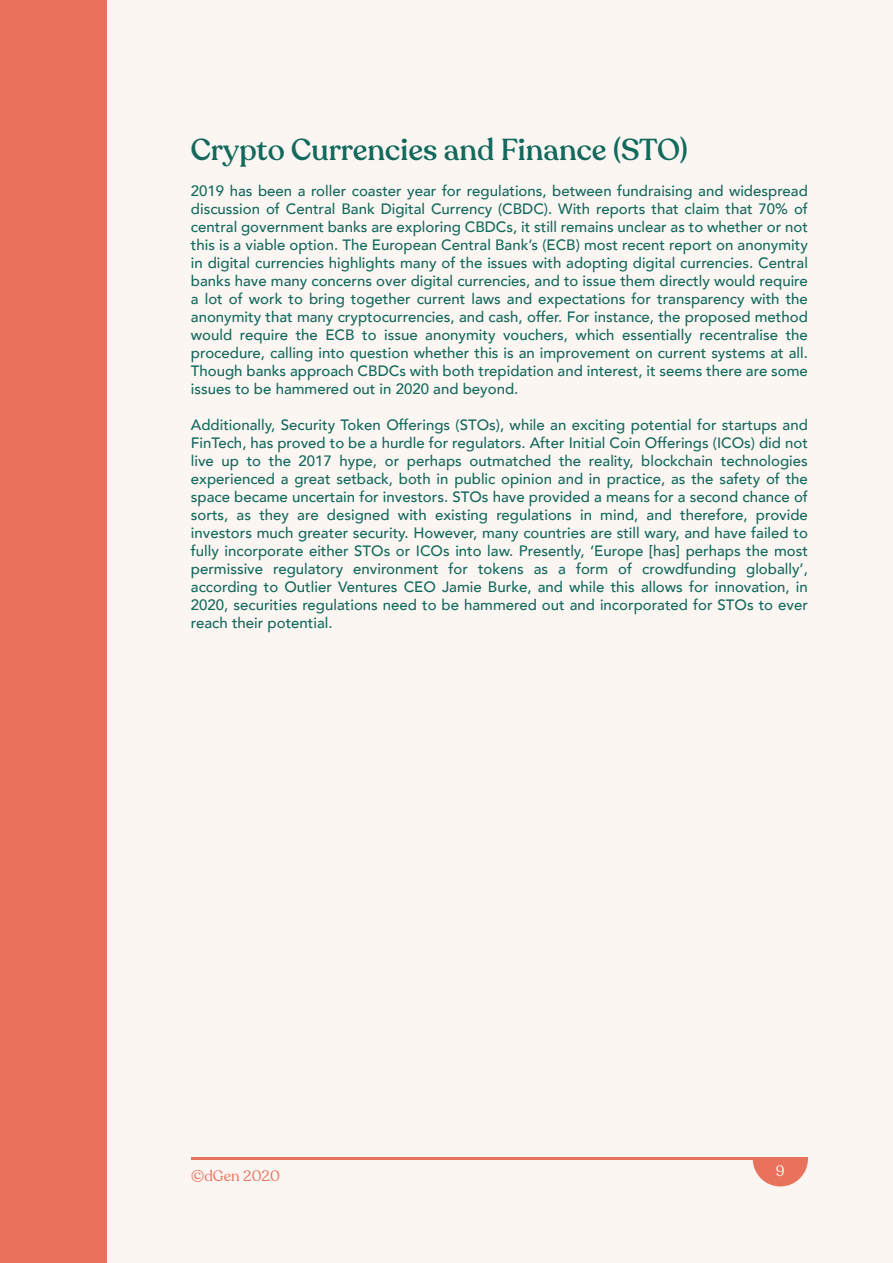
<style>
.page{position:relative;width:893px;height:1263px;background:#fcf6f3}
.page>*{position:absolute;margin:0;border:0;box-sizing:border-box;transform-origin:0 0}
.t1{font:500 30px "Recoleta";color:#14695d}
.t2{font:500 15px/18px "Avenir";color:#14695d;text-align:justify}
.t3{font:15px "Recoleta";color:#e8725b}
.t4{font:15px "Recoleta";color:#fcf6f3}
</style>
<div class="page">
<div style="left:0;top:0;width:106px;height:1263px;background:#e8725b"></div>
<hr style="left:191px;top:1158px;width:617px;height:2px;background:#e8725b">
<svg style="left:753px;top:1160px;width:55px;height:26px"></svg>
<h1 class="t1" style="left:191px;top:130px;width:499px">Crypto Currencies and Finance (STO)</h1>
<p class="t2" style="left:191px;top:182px;width:618px">2019 has been a roller coaster year for regulations, between fundraising and widespread discussion of Central Bank Digital Currency (CBDC). With reports that claim that 70% of central government banks are exploring CBDCs, it still remains unclear as to whether or not this is a viable option. The European Central Bank’s (ECB) most recent report on anonymity in digital currencies highlights many of the issues with adopting digital currencies. Central banks have many concerns over digital currencies, and to issue them directly would require a lot of work to bring together current laws and expectations for transparency with the anonymity that many cryptocurrencies, and cash, offer. For instance, the proposed method would require the ECB to issue anonymity vouchers, which essentially recentralise the procedure, calling into question whether this is an improvement on current systems at all.<br>Though banks approach CBDCs with both trepidation and interest, it seems there are some issues to be hammered out in 2020 and beyond.</p>
<p class="t2" style="left:191px;top:416px;width:618px">Additionally, Security Token Offerings (STOs), while an exciting potential for startups and FinTech, has proved to be a hurdle for regulators. After Initial Coin Offerings (ICOs) did not live up to the 2017 hype, or perhaps outmatched the reality, blockchain technologies experienced a great setback, both in public opinion and in practice, as the safety of the space became uncertain for investors. STOs have provided a means for a second chance of sorts, as they are designed with existing regulations in mind, and therefore, provide investors much greater security. However, many countries are still wary, and have failed to fully incorporate either STOs or ICOs into law. Presently, ‘Europe [has] perhaps the most permissive regulatory environment for tokens as a form of crowdfunding globally’, according to Outlier Ventures CEO Jamie Burke, and while this allows for innovation, in 2020, securities regulations need to be hammered out and incorporated for STOs to ever reach their potential.</p>
<p class="t3" style="left:191px;top:1165px;width:90px">©dGen 2020</p>
<p class="t4" style="left:776px;top:1161px;width:10px">9</p>
</div>
